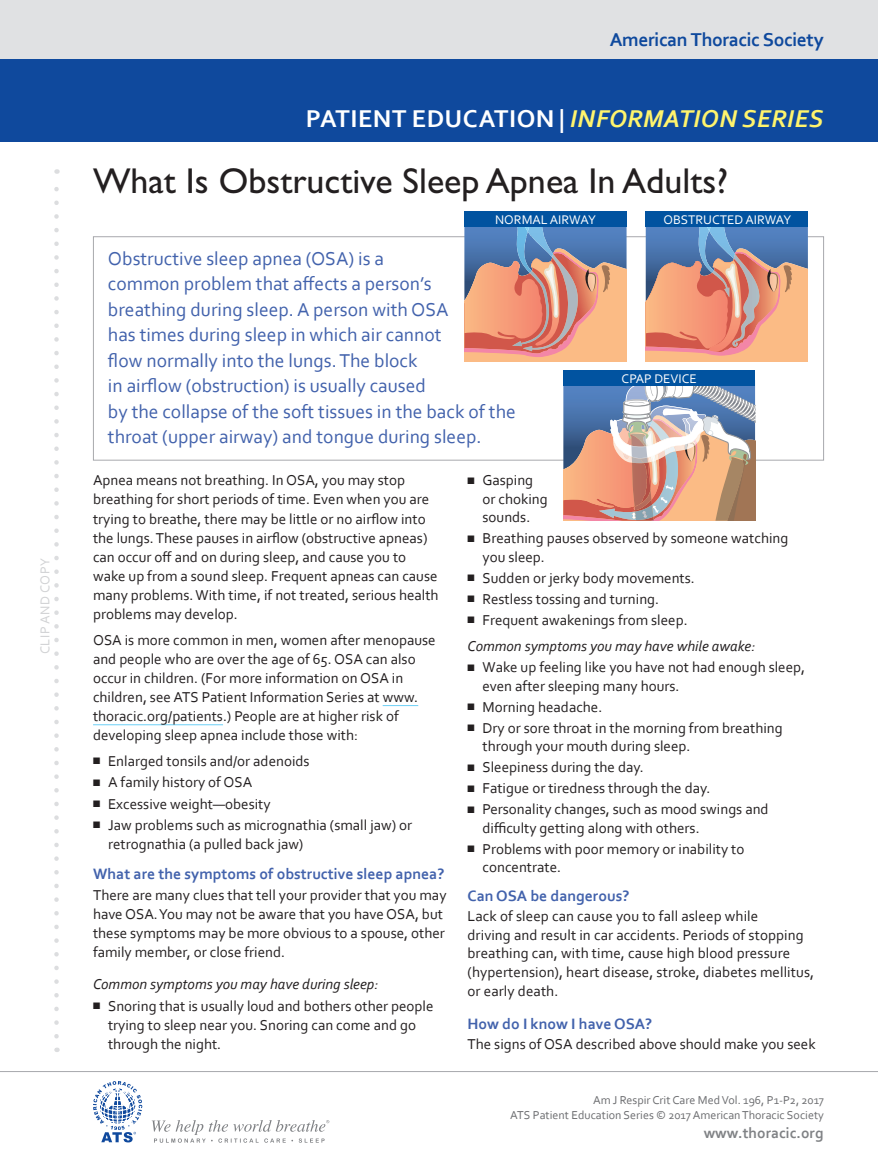
<style>
.page{position:relative;width:878px;height:1175px;background:#fff}
.page>*{position:absolute;margin:0;border:0;box-sizing:border-box;transform-origin:0 0}
.Body{font:36px "Gill Sans Std";color:#231f20}
.t1{font:700 25.5px "Corbel";letter-spacing:.02em;color:#fff}
.Intro_Paragraph{font:19.5px/25.5px "Corbel";color:#4262ac}
.t2{font:700 19.5px "Corbel";letter-spacing:-.02em;color:#0f499d}
.Body_Headline{font:700 15.75px "Corbel";color:#4262ac}
.t3{font:700 15.45px "Corbel";color:#808285}
.Body-2{font:15px/19.2px "Corbel";color:#231f20}
.Body-3{font:italic 15px "Corbel";color:#231f20}
.t4{font:13.5px "Corbel";letter-spacing:.04em;color:#d1d2d4}
.t5{font:13.2px "Corbel";color:#fff}
.t6{font:12px "Corbel";color:#6c6d70}
.s1{font-style:italic;color:#fff46d}
</style>
<div class="page">
<div style="left:0;top:0;width:878px;height:59px;background:#e0e1e3"></div>
<div style="left:0;top:59px;width:878px;height:83px;background:#0f499d"></div>
<svg style="left:54px;top:169px;width:5px;height:867px"></svg>
<svg style="left:152px;top:1120px;width:177px;height:22px"></svg>
<svg style="left:93px;top:1081px;width:49px;height:61px"></svg>
<hr style="left:0;top:1071px;width:878px;height:1px;background:#a8a9ad">
<hr style="left:382px;top:705px;width:36px;height:1px;background:#6bcff6">
<hr style="left:93px;top:724px;width:130px;height:1px;background:#6bcff6">
<svg style="left:464px;top:226px;width:162px;height:136px;background:#bd928c"></svg>
<svg style="left:645px;top:226px;width:162px;height:136px;background:#bf948d"></svg>
<div style="left:464px;top:211px;width:162px;height:15px;background:#0153a0"></div>
<div style="left:645px;top:211px;width:162px;height:15px;background:#0153a0"></div>
<svg style="left:563px;top:385px;width:192px;height:136px;background:#bca29d"></svg>
<div style="left:563px;top:370px;width:192px;height:15px;background:#0153a0"></div>
<p class="t4" style="left:37px;top:654px;width:98px;rotate:-90deg">CLIP AND COPY</p>
<p class="t2" style="left:609px;top:27px;width:216px">American Thoracic Society</p>
<p class="t1" style="left:306px;top:102px;width:519px">PATIENT EDUCATION | <span class="s1">INFORMATION SERIES</span></p>
<p class="Body" style="left:93px;top:160px;width:636px">What Is Obstructive Sleep Apnea In Adults?</p>
<p class="t5" style="left:495px;top:211px;width:102px">NORMAL AIRWAY</p>
<p class="t5" style="left:663px;top:211px;width:129px">OBSTRUCTED AIRWAY</p>
<p class="Intro_Paragraph" style="left:108px;top:245px;width:409px">Obstructive sleep apnea (OSA) is a<br>common problem that affects a person’s<br>breathing during sleep. A person with OSA<br>has times during sleep in which air cannot<br>flow normally into the lungs. The block<br>in airflow (obstruction) is usually caused<br>by the collapse of the soft tissues in the back of the throat (upper airway) and tongue during sleep.</p>
<p class="t5" style="left:621px;top:370px;width:77px">CPAP DEVICE</p>
<p class="Body-2" style="left:93px;top:470px;width:347px">Apnea means not breathing. In OSA, you may stop breathing for short periods of time. Even when you are trying to breathe, there may be little or no airflow into the lungs. These pauses in airflow (obstructive apneas) can occur off and on during sleep, and cause you to wake up from a sound sleep. Frequent apneas can cause many problems. With time, if not treated, serious health problems may develop.</p>
<p class="Body-2" style="left:93px;top:629px;width:344px">OSA is more common in men, women after menopause and people who are over the age of 65. OSA can also occur in children. (For more information on OSA in children, see ATS Patient Information Series at www. thoracic.org/patients.) People are at higher risk of developing sleep apnea include those with:</p>
<p class="Body-2" style="left:93px;top:750px;width:218px">■ Enlarged tonsils and/or adenoids</p>
<p class="Body-2" style="left:93px;top:772px;width:161px">■ A family history of OSA</p>
<p class="Body-2" style="left:93px;top:793px;width:179px">■ Excessive weight—obesity</p>
<p class="Body-2" style="left:108px;top:815px;width:305px;text-indent:-15px">■ Jaw problems such as micrognathia (small jaw) or retrognathia (a pulled back jaw)</p>
<p class="Body_Headline" style="left:93px;top:864px;width:353px">What are the symptoms of obstructive sleep apnea?</p>
<p class="Body-2" style="left:93px;top:885px;width:355px">There are many clues that tell your provider that you may have OSA. You may not be aware that you have OSA, but these symptoms may be more obvious to a spouse, other family member, or close friend.</p>
<p class="Body-3" style="left:93px;top:974px;width:287px">Common symptoms you may have during sleep:</p>
<p class="Body-2" style="left:108px;top:995px;width:327px;text-indent:-15px">■ Snoring that is usually loud and bothers other people trying to sleep near you. Snoring can come and go through the night.</p>
<p class="Body-2" style="left:482px;top:470px;width:67px;line-height:18.6px;text-indent:-15px">■ Gasping or choking sounds.</p>
<p class="Body-2" style="left:482px;top:528px;width:307px;line-height:18.6px;text-indent:-15px">■ Breathing pauses observed by someone watching you sleep.</p>
<p class="Body-2" style="left:467px;top:568px;width:229px">■ Sudden or jerky body movements.</p>
<p class="Body-2" style="left:467px;top:589px;width:193px">■ Restless tossing and turning.</p>
<p class="Body-2" style="left:467px;top:609px;width:222px">■ Frequent awakenings from sleep.</p>
<p class="Body-3" style="left:467px;top:636px;width:289px">Common symptoms you may have while awake:</p>
<p class="Body-2" style="left:482px;top:657px;width:324px;line-height:18.6px;text-indent:-15px">■ Wake up feeling like you have not had enough sleep, even after sleeping many hours.</p>
<p class="Body-2" style="left:467px;top:697px;width:136px">■ Morning headache.</p>
<p class="Body-2" style="left:482px;top:718px;width:302px;line-height:18.6px;text-indent:-15px">■ Dry or sore throat in the morning from breathing through your mouth during sleep.</p>
<p class="Body-2" style="left:467px;top:757px;width:178px">■ Sleepiness during the day.</p>
<p class="Body-2" style="left:467px;top:778px;width:244px">■ Fatigue or tiredness through the day.</p>
<p class="Body-2" style="left:482px;top:799px;width:288px;line-height:18.6px;text-indent:-15px">■ Personality changes, such as mood swings and difficulty getting along with others.</p>
<p class="Body-2" style="left:482px;top:839px;width:263px;line-height:18.6px;text-indent:-15px">■ Problems with poor memory or inability to concentrate.</p>
<p class="Body_Headline" style="left:467px;top:886px;width:163px">Can OSA be dangerous?</p>
<p class="Body-2" style="left:467px;top:906px;width:348px;line-height:18.6px">Lack of sleep can cause you to fall asleep while<br>driving and result in car accidents. Periods of stopping breathing can, with time, cause high blood pressure (hypertension), heart disease, stroke, diabetes mellitus, or early death.</p>
<p class="Body_Headline" style="left:467px;top:1014px;width:186px">How do I know I have OSA?</p>
<p class="Body-2" style="left:467px;top:1034px;width:349px">The signs of OSA described above should make you seek</p>
<p class="t6" style="left:593px;top:1092px;width:232px">Am J Respir Crit Care Med Vol. 196, P1-P2, 2017</p>
<p class="t6" style="left:510px;top:1107px;width:315px">ATS Patient Education Series © 2017 American Thoracic Society</p>
<p class="t3" style="left:703px;top:1123px;width:121px">www.thoracic.org</p>
</div>
